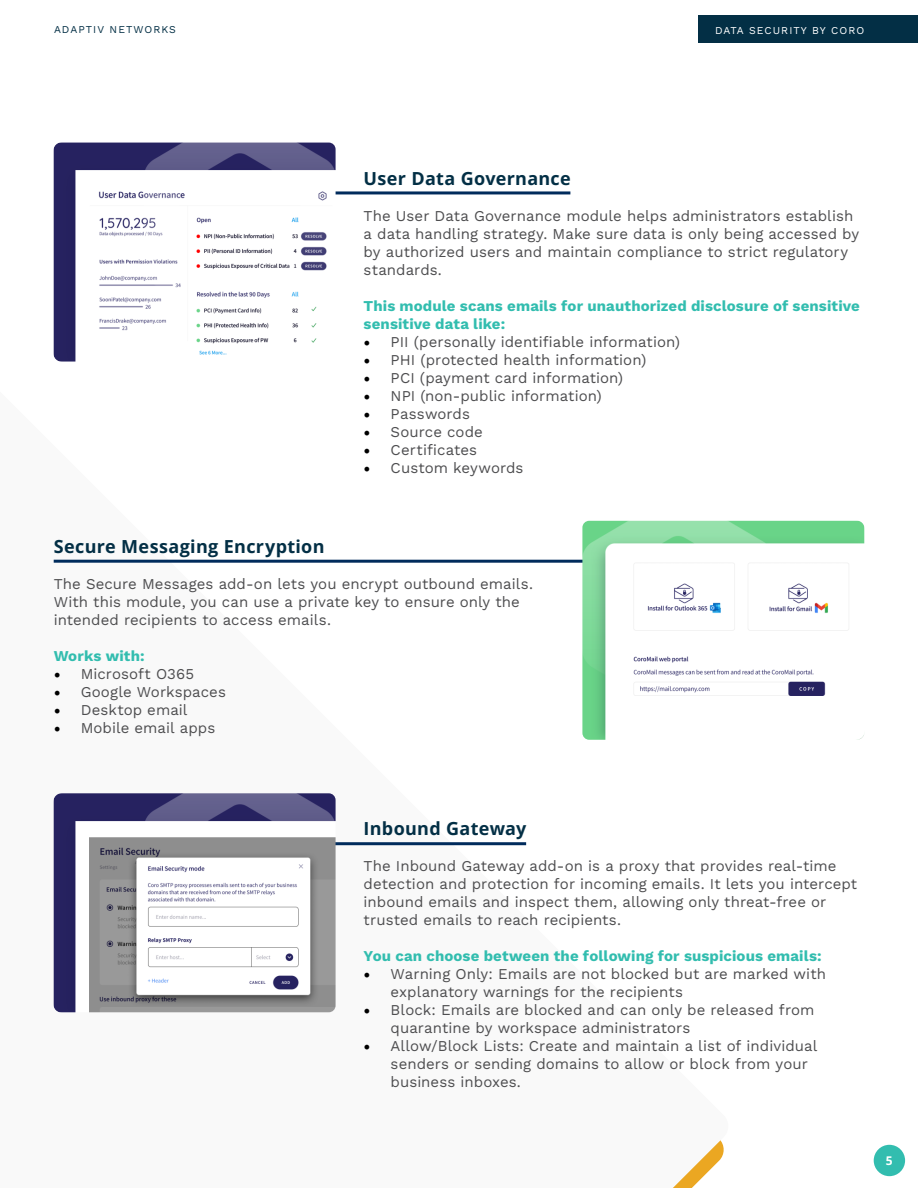
<style>
.page{position:relative;width:918px;height:1188px;background:#fff}
.page>*{position:absolute;margin:0;border:0;box-sizing:border-box;transform-origin:0 0}
.underline{font:700 18px "Open Sans";letter-spacing:.015em;color:#032f45}
.underline_right{font:700 18px "Open Sans";letter-spacing:.02em;color:#032f45}
.t1{font:15px/18px "Work Sans";letter-spacing:.005em;color:#4e4e50}
.t2{font:700 15px/18px "Work Sans";letter-spacing:.01em;color:#32bdaf}
.t3{font:700 12px "Open Sans";color:#fff}
.t4{font:10.5px "Work Sans";letter-spacing:.1em;color:#fff}
.t5{font:10.5px "Work Sans";letter-spacing:.1em;color:#032f45}
.s1{font-family:"Minion Pro";font-size:18px;color:#000}
</style>
<div class="page">
<div style="left:874px;top:1145px;width:31px;height:31px;background:#32bdaf;border-radius:50%"></div>
<div style="left:699px;top:15px;width:219px;height:28px;background:#032f45"></div>
<hr style="left:323px;top:191px;width:247px;height:3px;background:#002b5c">
<hr style="left:323px;top:842px;width:203px;height:3px;background:#002b5c">
<hr style="left:54px;top:560px;width:682px;height:3px;background:#002b5c">
<img style="left:54px;top:143px;width:282px;height:219px">
<img style="left:54px;top:793px;width:282px;height:219px">
<img style="left:582px;top:521px;width:282px;height:219px">
<p class="t5" style="left:54px;top:22px;width:123px">ADAPTIV NETWORKS</p>
<p class="t4" style="left:715px;top:22px;width:151px">DATA SECURITY BY CORO</p>
<p class="underline" style="left:364px;top:165px;width:209px">User Data Governance</p>
<p class="t1" style="left:364px;top:206px;width:497px">The User Data Governance module helps administrators establish a data handling strategy. Make sure data is only being accessed by by authorized users and maintain compliance to strict regulatory standards.</p>
<p class="t2" style="left:364px;top:296px;width:498px">This module scans emails for unauthorized disclosure of sensitive sensitive data like:</p>
<p class="t1" style="left:364px;top:332px;width:318px"><span class="s1">•</span> PII (personally identifiable information)</p>
<p class="t1" style="left:364px;top:350px;width:284px"><span class="s1">•</span> PHI (protected health information)</p>
<p class="t1" style="left:364px;top:368px;width:261px"><span class="s1">•</span> PCI (payment card information)</p>
<p class="t1" style="left:364px;top:386px;width:240px"><span class="s1">•</span> NPI (non-public information)</p>
<p class="t1" style="left:364px;top:404px;width:108px"><span class="s1">•</span> Passwords</p>
<p class="t1" style="left:364px;top:422px;width:121px"><span class="s1">•</span> Source code</p>
<p class="t1" style="left:364px;top:440px;width:115px"><span class="s1">•</span> Certificates</p>
<p class="t1" style="left:364px;top:458px;width:161px"><span class="s1">•</span> Custom keywords</p>
<p class="underline_right" style="left:54px;top:534px;width:272px">Secure Messaging Encryption</p>
<p class="t1" style="left:54px;top:574px;width:481px">The Secure Messages add-on lets you encrypt outbound emails.<br>With this module, you can use a private key to ensure only the intended recipients to access emails.</p>
<p class="t2" style="left:54px;top:646px;width:92px">Works with:</p>
<p class="t1" style="left:54px;top:664px;width:142px"><span class="s1">•</span> Microsoft O365</p>
<p class="t1" style="left:54px;top:682px;width:174px"><span class="s1">•</span> Google Workspaces</p>
<p class="t1" style="left:54px;top:700px;width:135px"><span class="s1">•</span> Desktop email</p>
<p class="t1" style="left:54px;top:718px;width:163px"><span class="s1">•</span> Mobile email apps</p>
<p class="underline" style="left:364px;top:816px;width:164px">Inbound Gateway</p>
<p class="t1" style="left:364px;top:857px;width:495px">The Inbound Gateway add-on is a proxy that provides real-time detection and protection for incoming emails. It lets you intercept inbound emails and inspect them, allowing only threat-free or trusted emails to reach recipients.</p>
<p class="t2" style="left:364px;top:947px;width:460px">You can choose between the following for suspicious emails:</p>
<p class="t1" style="left:391px;top:965px;width:437px;text-indent:-27px"><span class="s1">•</span> Warning Only: Emails are not blocked but are marked with explanatory warnings for the recipients</p>
<p class="t1" style="left:391px;top:1001px;width:425px;text-indent:-27px"><span class="s1">•</span> Block: Emails are blocked and can only be released from quarantine by workspace administrators</p>
<p class="t1" style="left:391px;top:1037px;width:428px;text-indent:-27px"><span class="s1">•</span> Allow/Block Lists: Create and maintain a list of individual senders or sending domains to allow or block from your business inboxes.</p>
<p class="t3" style="left:886px;top:1152px;width:8px">5</p>
</div>
